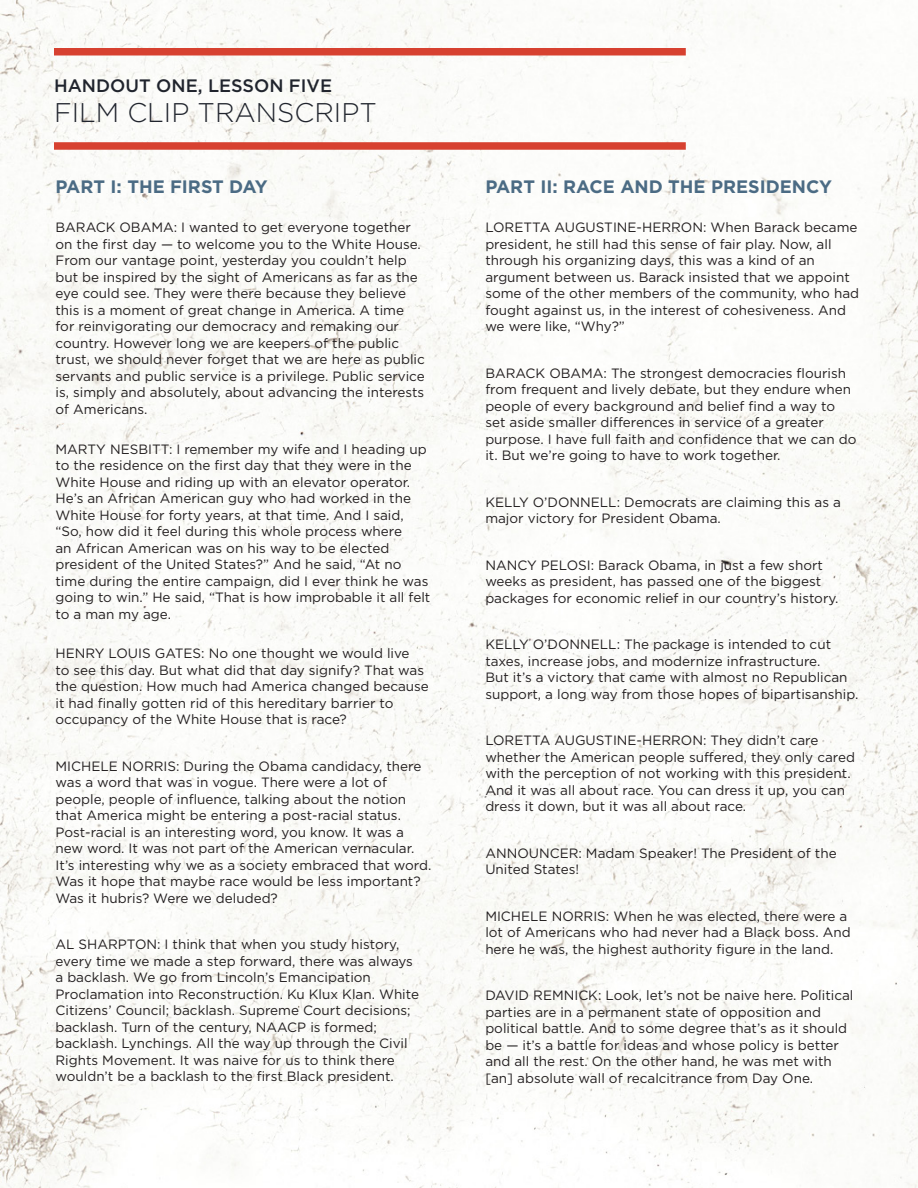
<style>
.page{position:relative;width:918px;height:1188px;background:#fff}
.page>*{position:absolute;margin:0;border:0;box-sizing:border-box;transform-origin:0 0}
.body_copy{font:300 27px "Gotham";color:#20242d}
.body_copy-2{font:700 18px "Gotham";color:#4b6b84}
.body_copy-3{font:500 18px "Gotham";color:#20242d}
.body_copy-4{font:13.5px/16.5px "Gotham";color:#231f20}
</style>
<div class="page">
<img style="left:0;top:0;width:918px;height:1188px">
<div style="left:54px;top:142px;width:632px;height:8px;background:#d74130"></div>
<div style="left:54px;top:48px;width:632px;height:8px;background:#d74130"></div>
<p class="body_copy-3" style="left:54px;top:75px;width:280px">HANDOUT ONE, LESSON FIVE</p>
<p class="body_copy" style="left:54px;top:98px;width:324px">FILM CLIP TRANSCRIPT</p>
<p class="body_copy-2" style="left:56px;top:176px;width:214px">PART I: THE FIRST DAY</p>
<p class="body_copy-4" style="left:56px;top:219px;width:371px">BARACK OBAMA: I wanted to get everyone together on the first day — to welcome you to the White House.<br>From our vantage point, yesterday you couldn’t help but be inspired by the sight of Americans as far as the eye could see. They were there because they believe this is a moment of great change in America. A time for reinvigorating our democracy and remaking our country. However long we are keepers of the public trust, we should never forget that we are here as public servants and public service is a privilege. Public service is, simply and absolutely, about advancing the interests of Americans.</p>
<p class="body_copy-4" style="left:56px;top:440px;width:376px">MARTY NESBITT: I remember my wife and I heading up to the residence on the first day that they were in the White House and riding up with an elevator operator.<br>He’s an African American guy who had worked in the White House for forty years, at that time. And I said, “So, how did it feel during this whole process where<br>an African American was on his way to be elected president of the United States?” And he said, “At no time during the entire campaign, did I ever think he was going to win.” He said, “That is how improbable it all felt to a man my age.</p>
<p class="body_copy-4" style="left:56px;top:645px;width:375px">HENRY LOUIS GATES: No one thought we would live<br>to see this day. But what did that day signify? That was the question. How much had America changed because it had finally gotten rid of this hereditary barrier to occupancy of the White House that is race?</p>
<p class="body_copy-4" style="left:56px;top:758px;width:377px">MICHELE NORRIS: During the Obama candidacy, there was a word that was in vogue. There were a lot of people, people of influence, talking about the notion that America might be entering a post-racial status.<br>Post-racial is an interesting word, you know. It was a new word. It was not part of the American vernacular.<br>It’s interesting why we as a society embraced that word.<br>Was it hope that maybe race would be less important?<br>Was it hubris? Were we deluded?</p>
<p class="body_copy-4" style="left:56px;top:936px;width:365px">AL SHARPTON: I think that when you study history, every time we made a step forward, there was always a backlash. We go from Lincoln’s Emancipation Proclamation into Reconstruction. Ku Klux Klan. White Citizens’ Council; backlash. Supreme Court decisions; backlash. Turn of the century, NAACP is formed; backlash. Lynchings. All the way up through the Civil Rights Movement. It was naive for us to think there wouldn’t be a backlash to the first Black president.</p>
<p class="body_copy-2" style="left:485px;top:176px;width:348px">PART II: RACE AND THE PRESIDENCY</p>
<p class="body_copy-4" style="left:485px;top:219px;width:375px">LORETTA AUGUSTINE-HERRON: When Barack became president, he still had this sense of fair play. Now, all through his organizing days, this was a kind of an argument between us. Barack insisted that we appoint some of the other members of the community, who had fought against us, in the interest of cohesiveness. And we were like, “Why?”</p>
<p class="body_copy-4" style="left:485px;top:365px;width:373px">BARACK OBAMA: The strongest democracies flourish from frequent and lively debate, but they endure when people of every background and belief find a way to set aside smaller differences in service of a greater purpose. I have full faith and confidence that we can do it. But we’re going to have to work together.</p>
<p class="body_copy-4" style="left:485px;top:494px;width:357px">KELLY O’DONNELL: Democrats are claiming this as a major victory for President Obama.</p>
<p class="body_copy-4" style="left:485px;top:557px;width:355px">NANCY PELOSI: Barack Obama, in just a few short weeks as president, has passed one of the biggest packages for economic relief in our country’s history.</p>
<p class="body_copy-4" style="left:485px;top:636px;width:375px">KELLY O’DONNELL: The package is intended to cut taxes, increase jobs, and modernize infrastructure.<br>But it’s a victory that came with almost no Republican support, a long way from those hopes of bipartisanship.</p>
<p class="body_copy-4" style="left:485px;top:732px;width:371px">LORETTA AUGUSTINE-HERRON: They didn’t care whether the American people suffered, they only cared with the perception of not working with this president.<br>And it was all about race. You can dress it up, you can dress it down, but it was all about race.</p>
<p class="body_copy-4" style="left:485px;top:845px;width:353px">ANNOUNCER: Madam Speaker! The President of the<br>United States!</p>
<p class="body_copy-4" style="left:485px;top:908px;width:367px">MICHELE NORRIS: When he was elected, there were a lot of Americans who had never had a Black boss. And here he was, the highest authority figure in the land.</p>
<p class="body_copy-4" style="left:485px;top:987px;width:370px">DAVID REMNICK: Look, let’s not be naive here. Political parties are in a permanent state of opposition and political battle. And to some degree that’s as it should be — it’s a battle for ideas and whose policy is better and all the rest. On the other hand, he was met with [an] absolute wall of recalcitrance from Day One.</p>
</div>
